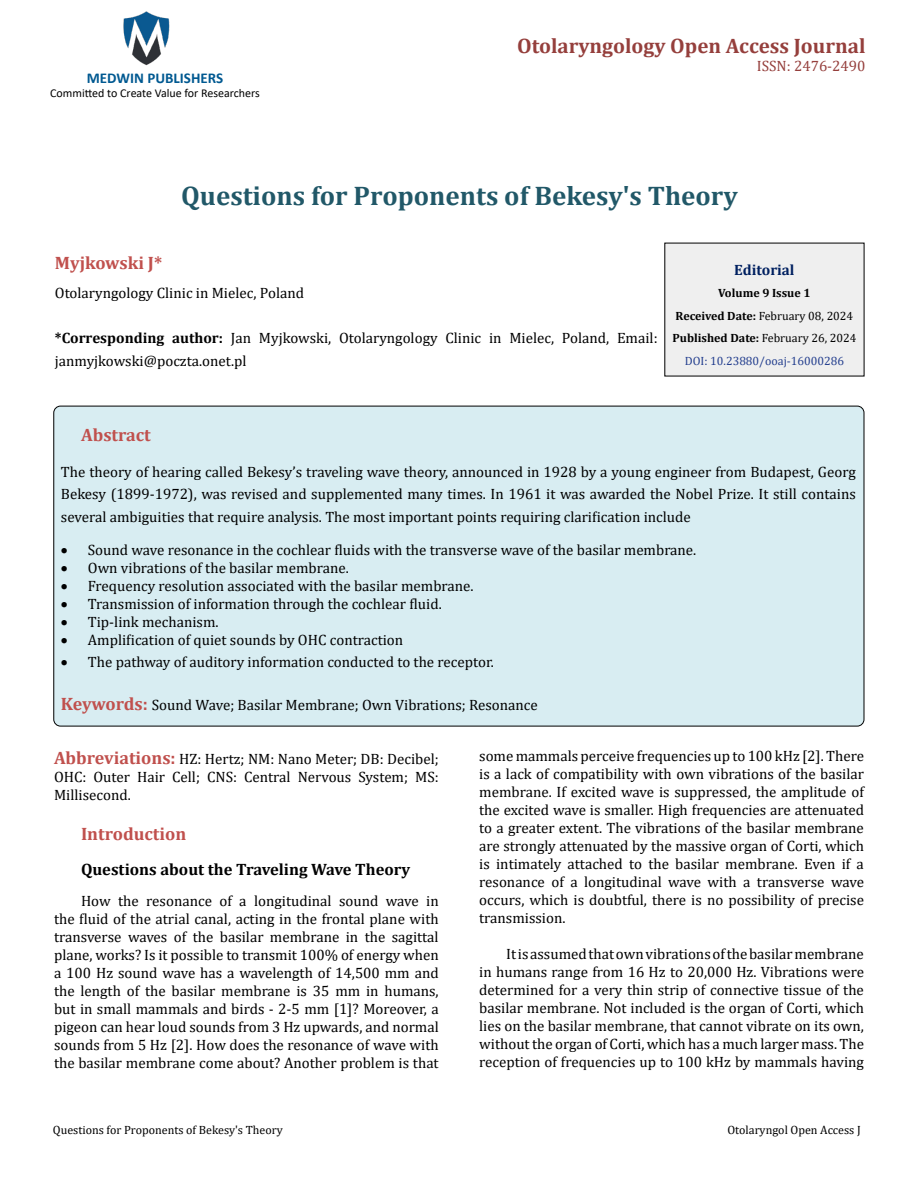
<style>
.page{position:relative;width:918px;height:1188px;background:#fff}
.page>*{position:absolute;margin:0;border:0;box-sizing:border-box;transform-origin:0 0}
.t1{font:700 27px "Cambria";color:#215868}
.t2{font:700 21px "Cambria";color:#953f3c}
.t3{font:700 18px "Cambria";color:#c0504d}
.t4{font:700 16.5px "Cambria";color:#000}
.t5{font:15px/18px "Cambria";color:#000;text-align:justify}
.t6{font:700 15px "Calibri";color:#005991}
.t7{font:15px "Cambria";color:#953f3c}
.t8{font:700 15px "Cambria";color:#002060}
.t9{font:700 12px/22.5px "Cambria";color:#000;text-align:center}
.t10{font:12px "Cambria";color:#000}
.t11{font:12px "Calibri";color:#000}
.s1{font-weight:700}
.s2{font-weight:400}
.s3{font-weight:400;color:#25408f}
.s4{font-weight:700;font-size:18px;color:#c0504d}
</style>
<div class="page">
<img style="left:123px;top:11px;width:47px;height:55px">
<div style="left:665px;top:243px;width:199px;height:133px;background:#efefef"></div>
<div style="left:54px;top:406px;width:810px;height:320px;background:#d8edf2;border-radius:7px"></div>
<p class="t6" style="left:87px;top:67px;width:138px">MEDWIN PUBLISHERS</p>
<p class="t11" style="left:50px;top:85px;width:211px">Committed to Create Value for Researchers</p>
<h2 class="t2" style="left:517px;top:31px;width:350px">Otolaryngology Open Access Journal</h2>
<p class="t7" style="left:757px;top:57px;width:110px">ISSN: 2476-2490</p>
<h1 class="t1" style="left:181px;top:176px;width:558px">Questions for Proponents of Bekesy's Theory</h1>
<p class="t3" style="left:55px;top:250px;width:109px">Myjkowski J*</p>
<p class="t5" style="left:55px;top:284px;width:251px">Otolaryngology Clinic in Mielec, Poland</p>
<p class="t5" style="left:55px;top:327px;width:604px;line-height:22.5px"><span class="s1">*Corresponding author:</span> Jan Myjkowski, Otolaryngology Clinic in Mielec, Poland, Email: janmyjkowski@poczta.onet.pl</p>
<p class="t8" style="left:734px;top:259px;width:62px">Editorial</p>
<p class="t9" style="left:673px;top:281px;width:185px">Volume 9 Issue 1<br>Received Date: <span class="s2">February 08, 2024<br></span>Published Date: <span class="s2">February 26, 2024<br></span><span class="s3">DOI: 10.23880/ooaj-16000286</span></p>
<p class="t3" style="left:81px;top:422px;width:71px">Abstract</p>
<p class="t5" style="left:61px;top:460px;width:796px;line-height:22.5px">The theory of hearing called Bekesy’s traveling wave theory, announced in 1928 by a young engineer from Budapest, Georg Bekesy (1899-1972), was revised and supplemented many times. In 1961 it was awarded the Nobel Prize. It still contains several ambiguities that require analysis. The most important points requiring clarification include</p>
<p class="t5" style="left:61px;top:540px;width:637px">• Sound wave resonance in the cochlear fluids with the transverse wave of the basilar membrane.</p>
<p class="t5" style="left:61px;top:558px;width:289px">• Own vibrations of the basilar membrane.</p>
<p class="t5" style="left:61px;top:576px;width:414px">• Frequency resolution associated with the basilar membrane.</p>
<p class="t5" style="left:61px;top:594px;width:382px">• Transmission of information through the cochlear fluid.</p>
<p class="t5" style="left:61px;top:612px;width:159px">• Tip-link mechanism.</p>
<p class="t5" style="left:61px;top:630px;width:344px">• Amplification of quiet sounds by OHC contraction</p>
<p class="t5" style="left:61px;top:653px;width:434px">• The pathway of auditory information conducted to the receptor.</p>
<p class="t5" style="left:61px;top:696px;width:479px"><span class="s4">Keywords:</span> Sound Wave; Basilar Membrane; Own Vibrations; Resonance</p>
<p class="t5" style="left:54px;top:749px;width:386px"><span class="s4">Abbreviations:</span> HZ: Hertz; NM: Nano Meter; DB: Decibel; OHC: Outer Hair Cell; CNS: Central Nervous System; MS:<br>Millisecond.</p>
<p class="t3" style="left:81px;top:821px;width:107px">Introduction</p>
<p class="t4" style="left:81px;top:857px;width:331px">Questions about the Traveling Wave Theory</p>
<p class="t5" style="left:54px;top:892px;width:386px;text-indent:27px">How the resonance of a longitudinal sound wave in the fluid of the atrial canal, acting in the frontal plane with transverse waves of the basilar membrane in the sagittal plane, works? Is it possible to transmit 100% of energy when a 100 Hz sound wave has a wavelength of 14,500 mm and the length of the basilar membrane is 35 mm in humans, but in small mammals and birds - 2-5 mm [1]? Moreover, a pigeon can hear loud sounds from 3 Hz upwards, and normal sounds from 5 Hz [2]. How does the resonance of wave with the basilar membrane come about? Another problem is that</p>
<p class="t5" style="left:479px;top:747px;width:386px">some mammals perceive frequencies up to 100 kHz [2]. There is a lack of compatibility with own vibrations of the basilar membrane. If excited wave is suppressed, the amplitude of the excited wave is smaller. High frequencies are attenuated to a greater extent. The vibrations of the basilar membrane are strongly attenuated by the massive organ of Corti, which is intimately attached to the basilar membrane. Even if a resonance of a longitudinal wave with a transverse wave occurs, which is doubtful, there is no possibility of precise transmission.</p>
<p class="t5" style="left:479px;top:945px;width:386px;text-indent:27px">It is assumed that own vibrations of the basilar membrane in humans range from 16 Hz to 20,000 Hz. Vibrations were determined for a very thin strip of connective tissue of the basilar membrane. Not included is the organ of Corti, which lies on the basilar membrane, that cannot vibrate on its own, without the organ of Corti, which has a much larger mass. The reception of frequencies up to 100 kHz by mammals having</p>
<p class="t10" style="left:53px;top:1123px;width:231px">Questions for Proponents of Bekesy's Theory</p>
<p class="t10" style="left:727px;top:1123px;width:135px">Otolaryngol Open Access J</p>
</div>
